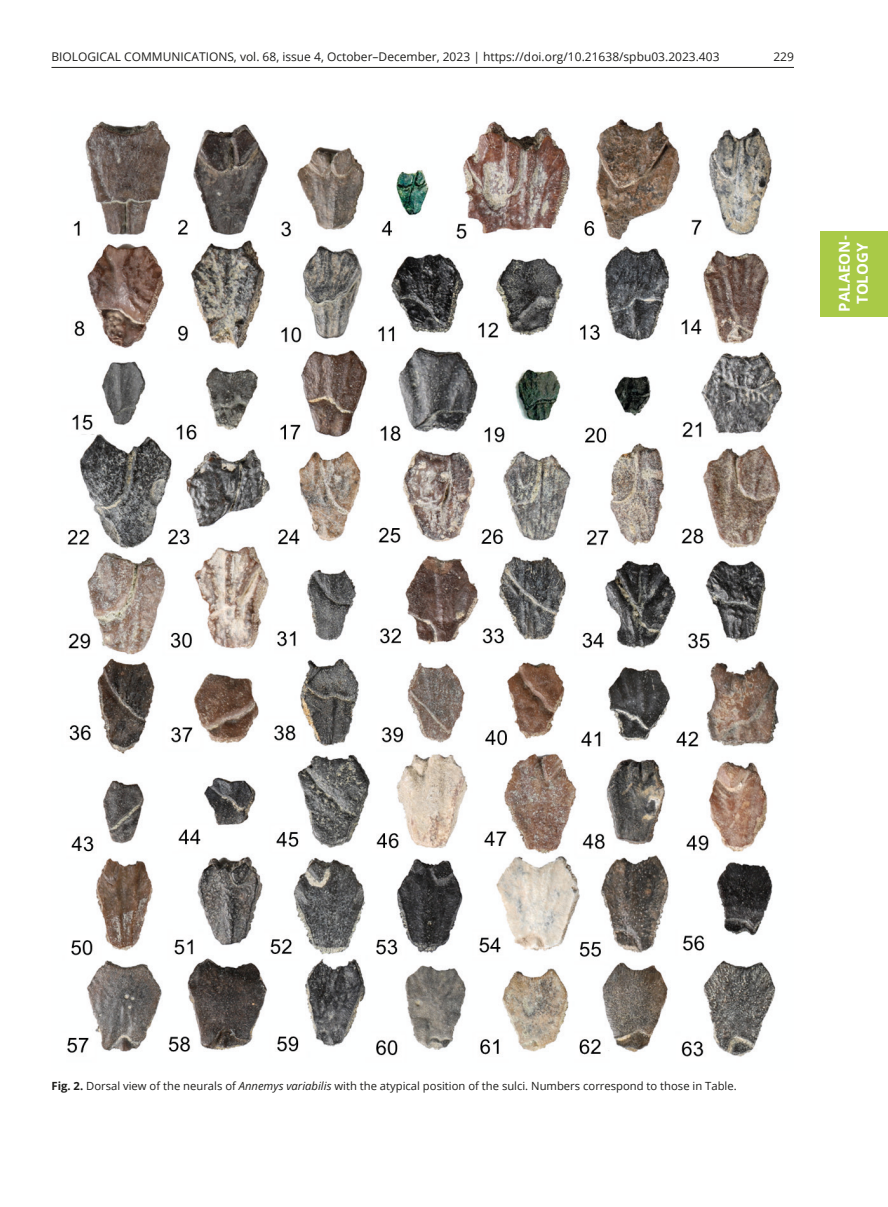
<style>
.page{position:relative;width:888px;height:1207px;background:#fff}
.page>*{position:absolute;margin:0;border:0;box-sizing:border-box;transform-origin:0 0}
.t1{font:700 15px/18px "Open Sans";color:#fff;text-align:center}
.t2{font:12px "Open Sans";color:#1d1d1b}
.t3{font:11.25px "Open Sans";color:#1d1d1b}
.s1{font-weight:700}
.s2{font-style:italic}
</style>
<div class="page">
<hr style="left:51px;top:67px;width:743px;height:1px;background:#1d1d1b">
<div style="left:820px;top:231px;width:68px;height:85px;background:#a9ca47"></div>
<img style="left:67px;top:119px;width:716px;height:938px">
<p class="t2" style="left:51px;top:48px;width:670px">BIOLOGICAL COMMUNICATIONS, vol. 68, issue 4, October–December, 2023 | https://doi.org/10.21638/spbu03.2023.403</p>
<p class="t2" style="left:773px;top:48px;width:22px">229</p>
<h1 class="t1" style="left:835px;top:311px;width:77px;rotate:-90deg">PALAEON-<br>TOLOGY</h1>
<p class="t3" style="left:51px;top:1078px;width:687px"><span class="s1">Fig. 2.</span> Dorsal view of the neurals of <span class="s2">Annemys variabilis</span> with the atypical position of the sulci. Numbers correspond to those in Table.</p>
</div>
